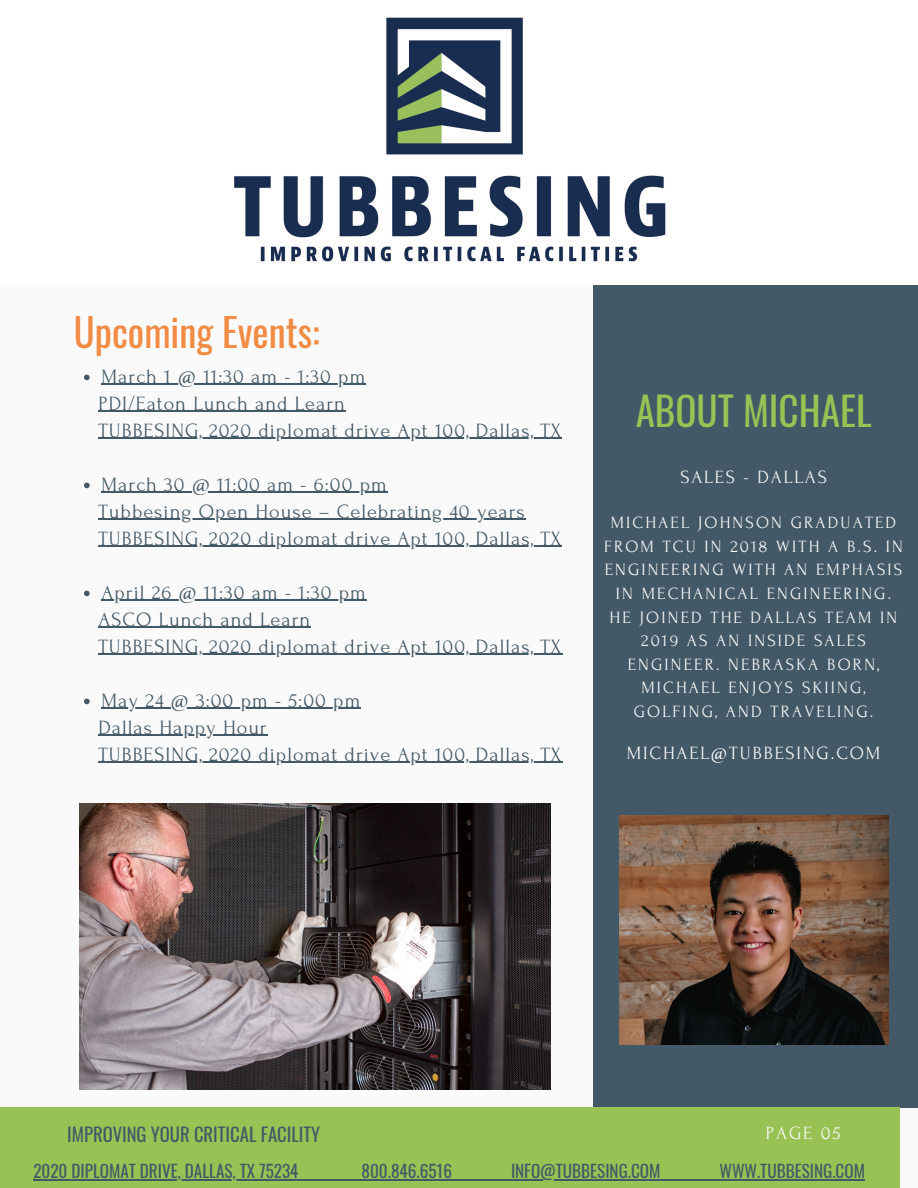
<style>
.page{position:relative;width:918px;height:1188px;background:#fafafa}
.page>*{position:absolute;margin:0;border:0;box-sizing:border-box;transform-origin:0 0}
.t1{font:39.15px "Oswald";color:#99c254}
.t2{font:38.55px "Oswald";color:#f28b43}
.t3{font:20.25px/27px "Forum";letter-spacing:.05em;color:#435967}
.t4{font:18.75px "Forum";letter-spacing:.1em;color:#fafafa}
.t5{font:18.6px "Oswald";color:#435967}
.t6{font:18.6px "Forum";letter-spacing:.1em;color:#fafafa}
.t7{font:17.25px "Oswald";color:#435967}
.t8{font:17.1px/23.7px "Forum";letter-spacing:.125em;color:#fafafa;text-align:center}
</style>
<div class="page">
<div style="left:594px;top:104px;width:324px;height:1004px;background:#435967"></div>
<div style="left:0;top:1107px;width:900px;height:81px;background:#99c254"></div>
<img style="left:234px;top:17px;width:684px;height:268px">
<img style="left:79px;top:803px;width:472px;height:286px">
<svg style="left:84px;top:375px;width:6px;height:5px"></svg>
<hr style="left:102px;top:384px;width:264px;height:1px;background:#435967">
<svg style="left:84px;top:483px;width:6px;height:5px"></svg>
<hr style="left:102px;top:492px;width:286px;height:1px;background:#435967">
<svg style="left:84px;top:591px;width:6px;height:5px"></svg>
<hr style="left:102px;top:600px;width:265px;height:1px;background:#435967">
<svg style="left:84px;top:699px;width:6px;height:5px"></svg>
<hr style="left:102px;top:708px;width:259px;height:1px;background:#435967">
<hr style="left:99px;top:411px;width:247px;height:1px;background:#435967">
<hr style="left:99px;top:438px;width:463px;height:1px;background:#435967">
<hr style="left:99px;top:519px;width:427px;height:1px;background:#435967">
<hr style="left:99px;top:546px;width:463px;height:1px;background:#435967">
<hr style="left:99px;top:627px;width:212px;height:1px;background:#435967">
<hr style="left:99px;top:654px;width:110px;height:1px;background:#435967">
<hr style="left:209px;top:654px;width:353px;height:1px;background:#435967">
<hr style="left:99px;top:735px;width:169px;height:1px;background:#435967">
<hr style="left:99px;top:762px;width:104px;height:1px;background:#435967">
<hr style="left:203px;top:762px;width:359px;height:1px;background:#435967">
<img style="left:619px;top:816px;width:269px;height:228px">
<hr style="left:33px;top:1179px;width:266px;height:2px;background:#435967">
<hr style="left:299px;top:1179px;width:62px;height:2px;background:#435967">
<hr style="left:361px;top:1179px;width:91px;height:2px;background:#435967">
<hr style="left:452px;top:1179px;width:59px;height:2px;background:#435967">
<hr style="left:511px;top:1179px;width:150px;height:2px;background:#435967">
<hr style="left:661px;top:1179px;width:59px;height:2px;background:#435967">
<hr style="left:720px;top:1179px;width:145px;height:2px;background:#435967">
<h2 class="t2" style="left:74px;top:302px;width:247px">Upcoming Events:</h2>
<p class="t3" style="left:102px;top:363px;width:265px">March 1 @ 11:30 am - 1:30 pm</p>
<p class="t3" style="left:99px;top:390px;width:464px">PDI/Eaton Lunch and Learn<br>TUBBESING, 2020 diplomat drive Apt 100, Dallas, TX</p>
<p class="t3" style="left:102px;top:471px;width:287px">March 30 @ 11:00 am - 6:00 pm</p>
<p class="t3" style="left:99px;top:498px;width:464px">Tubbesing Open House – Celebrating 40 years<br>TUBBESING, 2020 diplomat drive Apt 100, Dallas, TX</p>
<p class="t3" style="left:102px;top:579px;width:266px">April 26 @ 11:30 am - 1:30 pm</p>
<p class="t3" style="left:99px;top:606px;width:464px">ASCO Lunch and Learn<br>TUBBESING, 2020 diplomat drive Apt 100, Dallas, TX</p>
<p class="t3" style="left:102px;top:687px;width:260px">May 24 @ 3:00 pm - 5:00 pm</p>
<p class="t3" style="left:99px;top:714px;width:464px">Dallas Happy Hour<br>TUBBESING, 2020 diplomat drive Apt 100, Dallas, TX</p>
<h1 class="t1" style="left:636px;top:381px;width:237px">ABOUT MICHAEL</h1>
<p class="t4" style="left:680px;top:467px;width:148px">SALES - DALLAS</p>
<p class="t8" style="left:604px;top:511px;width:301px">MICHAEL JOHNSON GRADUATED<br>FROM TCU IN 2018 WITH A B.S. IN<br>ENGINEERING WITH AN EMPHASIS<br>IN MECHANICAL ENGINEERING.<br>HE JOINED THE DALLAS TEAM IN<br>2019 AS AN INSIDE SALES<br>ENGINEER. NEBRASKA BORN,<br>MICHAEL ENJOYS SKIING,<br>GOLFING, AND TRAVELING.</p>
<p class="t4" style="left:627px;top:743px;width:255px">MICHAEL@TUBBESING.COM</p>
<p class="t5" style="left:67px;top:1120px;width:255px">IMPROVING YOUR CRITICAL FACILITY</p>
<p class="t6" style="left:766px;top:1123px;width:76px">PAGE 05</p>
<p class="t7" style="left:33px;top:1158px;width:267px">2020 DIPLOMAT DRIVE, DALLAS, TX 75234</p>
<p class="t7" style="left:361px;top:1158px;width:92px">800.846.6516</p>
<p class="t7" style="left:511px;top:1158px;width:151px">INFO@TUBBESING.COM</p>
<p class="t7" style="left:720px;top:1158px;width:147px">WWW.TUBBESING.COM</p>
</div>
